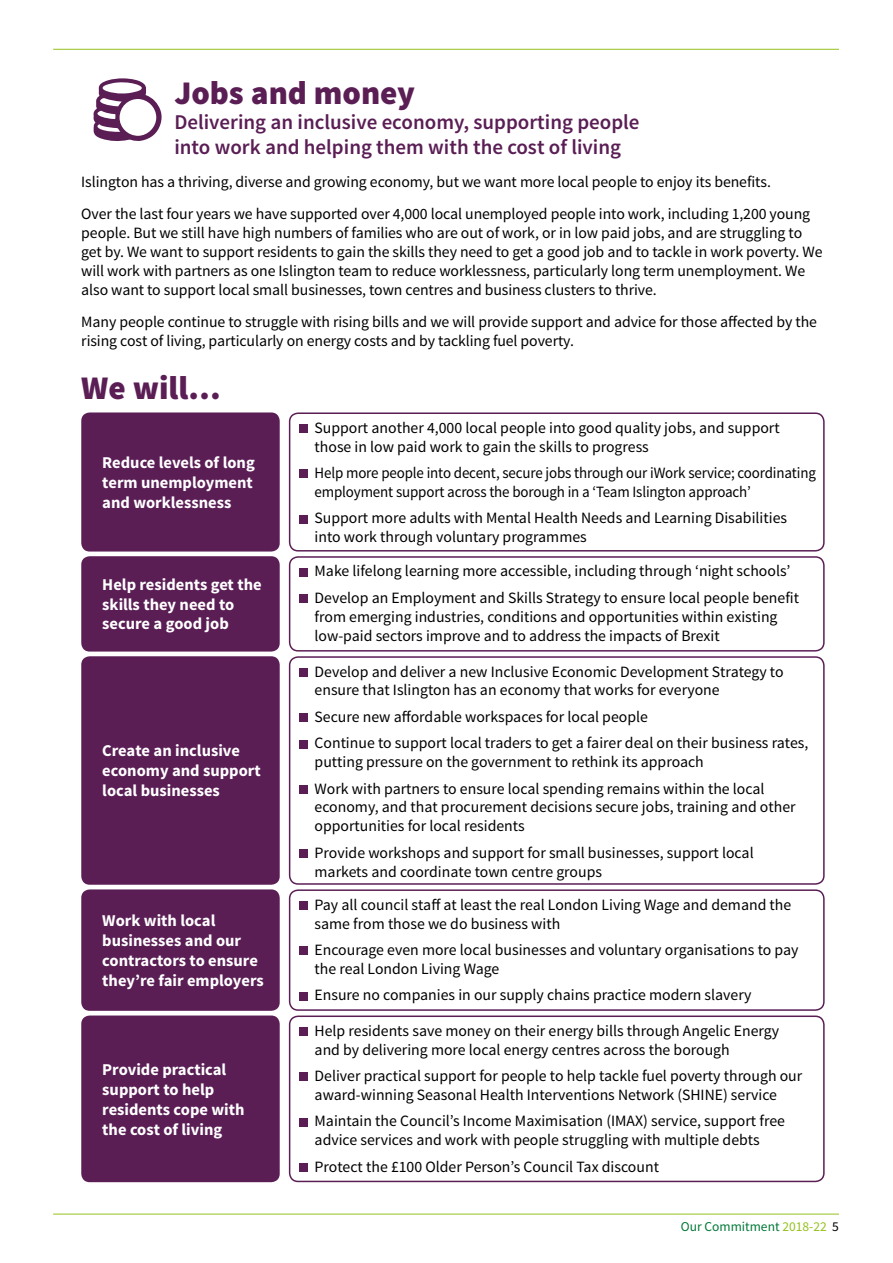
<style>
.page{position:relative;width:893px;height:1263px;background:#fff}
.page>*{position:absolute;margin:0;border:0;box-sizing:border-box;transform-origin:0 0}
.t1{font:900 33px "Source Sans Pro";color:#5a1e55}
.t2{font:600 21px/25.2px "Source Sans Pro";color:#5a1e55}
.t3{font:700 16.5px/19.8px "Source Sans Pro";color:#fff}
.t4{font:15.75px/18.9px "Source Sans Pro";color:#000}
.t5{font:15.75px/18.9px "Source Sans Pro";color:#000;scale:.95 1}
.t6{font:13.5px "Source Sans Pro";color:#007937}
.s1{color:#95c11f}
.s2{color:#000}
</style>
<div class="page">
<hr style="left:53px;top:1214px;width:786px;height:1px;background:#95c11f">
<hr style="left:53px;top:49px;width:786px;height:1px;background:#95c11f">
<div style="left:81px;top:412px;width:199px;height:139px;background:#5a1e55;border-radius:9px"></div>
<div style="left:81px;top:556px;width:199px;height:95px;background:#5a1e55;border-radius:9px"></div>
<div style="left:81px;top:656px;width:199px;height:229px;background:#5a1e55;border-radius:9px"></div>
<div style="left:81px;top:1015px;width:199px;height:167px;background:#5a1e55;border-radius:9px"></div>
<div style="left:81px;top:889px;width:199px;height:122px;background:#5a1e55;border-radius:9px"></div>
<div style="left:289px;top:412px;width:536px;height:139px;border:2px solid #5a1e55;border-radius:9px"></div>
<div style="left:289px;top:556px;width:536px;height:95px;border:2px solid #5a1e55;border-radius:9px"></div>
<div style="left:289px;top:656px;width:536px;height:229px;border:2px solid #5a1e55;border-radius:9px"></div>
<div style="left:289px;top:1015px;width:536px;height:167px;border:2px solid #5a1e55;border-radius:9px"></div>
<div style="left:289px;top:889px;width:536px;height:122px;border:2px solid #5a1e55;border-radius:9px"></div>
<div style="left:300px;top:424px;width:8px;height:9px;background:#5a1e55"></div>
<div style="left:300px;top:470px;width:8px;height:8px;background:#5a1e55"></div>
<div style="left:300px;top:515px;width:8px;height:8px;background:#5a1e55"></div>
<div style="left:300px;top:568px;width:8px;height:8px;background:#5a1e55"></div>
<div style="left:300px;top:594px;width:8px;height:9px;background:#5a1e55"></div>
<div style="left:300px;top:668px;width:8px;height:8px;background:#5a1e55"></div>
<div style="left:300px;top:713px;width:8px;height:9px;background:#5a1e55"></div>
<div style="left:300px;top:740px;width:8px;height:8px;background:#5a1e55"></div>
<div style="left:300px;top:785px;width:8px;height:8px;background:#5a1e55"></div>
<div style="left:300px;top:849px;width:8px;height:9px;background:#5a1e55"></div>
<div style="left:300px;top:1027px;width:8px;height:9px;background:#5a1e55"></div>
<div style="left:300px;top:1072px;width:8px;height:9px;background:#5a1e55"></div>
<div style="left:300px;top:1118px;width:8px;height:8px;background:#5a1e55"></div>
<div style="left:300px;top:1163px;width:8px;height:9px;background:#5a1e55"></div>
<div style="left:300px;top:901px;width:8px;height:9px;background:#5a1e55"></div>
<div style="left:300px;top:946px;width:8px;height:9px;background:#5a1e55"></div>
<div style="left:300px;top:992px;width:8px;height:8px;background:#5a1e55"></div>
<svg style="left:93px;top:78px;width:69px;height:63px"></svg>
<h1 class="t1" style="left:174px;top:71px;width:242px">Jobs and money</h1>
<h2 class="t2" style="left:174px;top:110px;width:467px">Delivering an inclusive economy, supporting people into work and helping them with the cost of living</h2>
<p class="t4" style="left:81px;top:166px;width:730px;line-height:32.4px">Islington has a thriving, diverse and growing economy, but we want more local people to enjoy its benefits.<br>Over the last four years we have supported over 4,000 local unemployed people into work, including 1,200 young</p>
<p class="t4" style="left:81px;top:224px;width:743px">people. But we still have high numbers of families who are out of work, or in low paid jobs, and are struggling to get by. We want to support residents to gain the skills they need to get a good job and to tackle in work poverty. We will work with partners as one Islington team to reduce worklessness, particularly long term unemployment. We also want to support local small businesses, town centres and business clusters to thrive.</p>
<p class="t4" style="left:81px;top:313px;width:737px">Many people continue to struggle with rising bills and we will provide support and advice for those affected by the rising cost of living, particularly on energy costs and by tackling fuel poverty.</p>
<h1 class="t1" style="left:81px;top:367px;width:141px">We will…</h1>
<p class="t3" style="left:102px;top:453px;width:154px;text-align:justify">Reduce levels of long term unemployment and worklessness</p>
<p class="t3" style="left:102px;top:575px;width:161px">Help residents get the skills they need to secure a good job</p>
<p class="t3" style="left:102px;top:741px;width:160px">Create an inclusive economy and support local businesses</p>
<p class="t3" style="left:102px;top:911px;width:163px">Work with local businesses and our contractors to ensure they’re fair employers</p>
<p class="t3" style="left:102px;top:1060px;width:144px">Provide practical support to help residents cope with the cost of living</p>
<p class="t4" style="left:315px;top:418px;width:467px">Support another 4,000 local people into good quality jobs, and support those in low paid work to gain the skills to progress</p>
<p class="t5" style="left:315px;top:464px;width:529px">Help more people into decent, secure jobs through our iWork service; coordinating employment support across the borough in a ‘Team Islington approach’</p>
<p class="t4" style="left:315px;top:509px;width:474px">Support more adults with Mental Health Needs and Learning Disabilities into work through voluntary programmes</p>
<p class="t4" style="left:315px;top:558px;width:486px;line-height:26.4px">Make lifelong learning more accessible, including through ‘night schools’<br>Develop an Employment and Skills Strategy to ensure local people benefit</p>
<p class="t4" style="left:315px;top:607px;width:464px">from emerging industries, conditions and opportunities within existing low-paid sectors improve and to address the impacts of Brexit</p>
<p class="t4" style="left:315px;top:662px;width:471px">Develop and deliver a new Inclusive Economic Development Strategy to ensure that Islington has an economy that works for everyone</p>
<p class="t4" style="left:315px;top:704px;width:495px;line-height:26.4px">Secure new affordable workspaces for local people<br>Continue to support local traders to get a fairer deal on their business rates,</p>
<p class="t4" style="left:315px;top:749px;width:451px;line-height:26.4px">putting pressure on the government to rethink its approach<br>Work with partners to ensure local spending remains within the local</p>
<p class="t4" style="left:315px;top:798px;width:483px">economy, and that procurement decisions secure jobs, training and other opportunities for local residents</p>
<p class="t4" style="left:315px;top:843px;width:441px">Provide workshops and support for small businesses, support local markets and coordinate town centre groups</p>
<p class="t4" style="left:315px;top:895px;width:478px">Pay all council staff at least the real London Living Wage and demand the same from those we do business with</p>
<p class="t4" style="left:315px;top:940px;width:485px">Encourage even more local businesses and voluntary organisations to pay the real London Living Wage</p>
<p class="t4" style="left:315px;top:986px;width:438px">Ensure no companies in our supply chains practice modern slavery</p>
<p class="t4" style="left:315px;top:1021px;width:466px">Help residents save money on their energy bills through Angelic Energy and by delivering more local energy centres across the borough</p>
<p class="t4" style="left:315px;top:1067px;width:489px">Deliver practical support for people to help tackle fuel poverty through our award-winning Seasonal Health Interventions Network (SHINE) service</p>
<p class="t4" style="left:315px;top:1112px;width:472px">Maintain the Council’s Income Maximisation (IMAX) service, support free advice services and work with people struggling with multiple debts</p>
<p class="t4" style="left:315px;top:1157px;width:346px">Protect the £100 Older Person’s Council Tax discount</p>
<p class="t6" style="left:681px;top:1218px;width:160px">Our Commitment <span class="s1">2018-22</span> <span class="s2">5</span></p>
</div>
